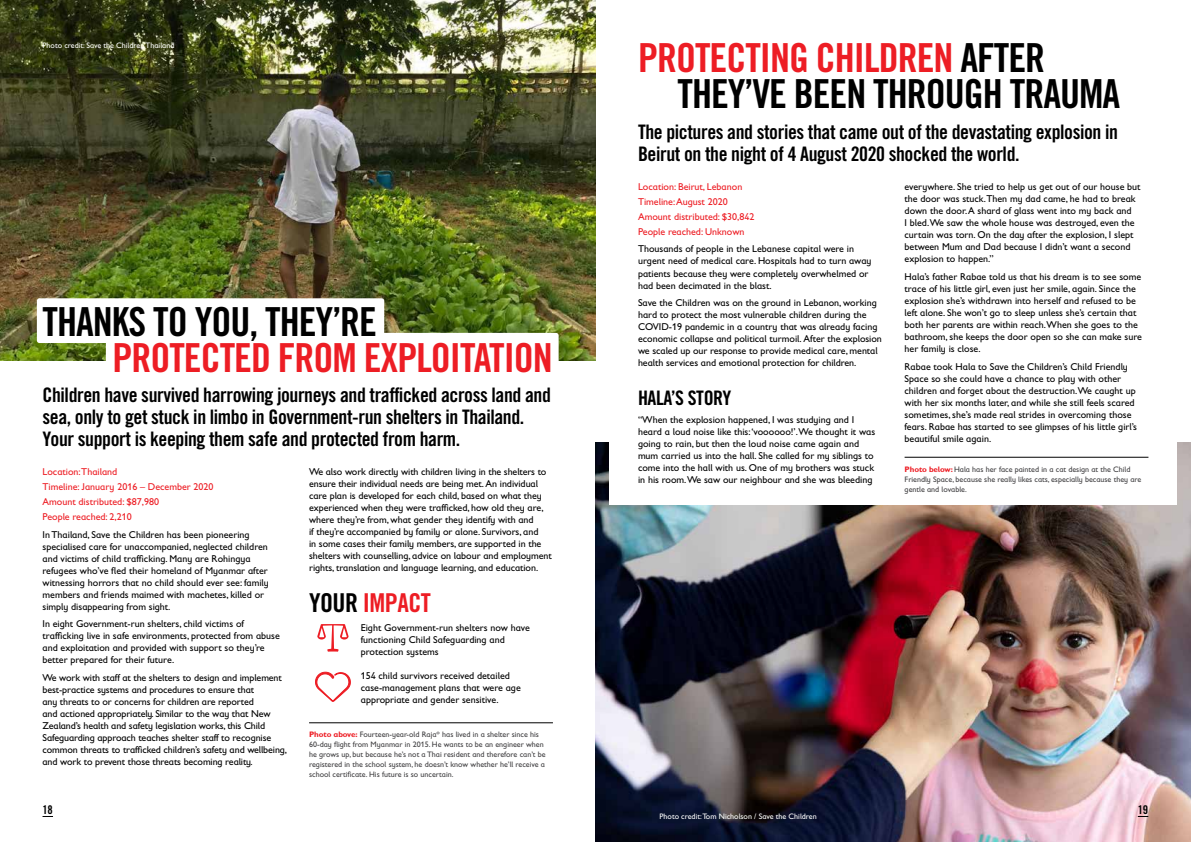
<style>
.page{position:relative;width:1191px;height:842px;background:#fff}
.page>*{position:absolute;margin:0;border:0;box-sizing:border-box;transform-origin:0 0}
.t1{font:40px/36px "Trade Gothic Bold Cond Twenty";letter-spacing:-.025em;color:#000}
.t2{font:40px "Trade Gothic Bold Cond Twenty";letter-spacing:-.025em;color:#ed1d24}
.t3{font:26px "Trade Gothic Bold Cond Twenty";letter-spacing:-.02em;color:#ed1d24}
.t4{font:20px/22px "Trade Gothic Bold Cond Twenty";letter-spacing:-.02em;color:#000}
.t5{font:12px "Trade Gothic Bold Cond Twenty";color:#000}
.t6{font:10px/12px "Gill Sans Infant Std";color:#000}
.t7{font:10px/14.8px "Gill Sans Infant Std";color:#ed1d24}
.t8{font:8px/10px "Gill Sans Infant Std";color:#414042}
.t9{font:8px "Gill Sans Infant Std";color:#fff}
.s1{color:#000}
.s2{font-weight:700;color:#ed1d24}
.s3{color:#ed1d24}
</style>
<div class="page">
<img style="left:595px;top:442px;width:596px;height:400px">
<div style="left:609px;top:96px;width:567px;height:409px;background:#fff"></div>
<img style="left:0;top:0;width:595px;height:360px">
<div style="left:37px;top:298px;width:347px;height:45px;background:#fff;border-radius:3px"></div>
<hr style="left:904px;top:457px;width:244px;height:1px;background:#000">
<div style="left:106px;top:333px;width:452px;height:50px;background:#fff;border-radius:3px"></div>
<hr style="left:309px;top:723px;width:244px;height:1px;background:#000">
<svg style="left:317px;top:624px;width:31px;height:28px"></svg>
<svg style="left:315px;top:672px;width:36px;height:30px"></svg>
<p class="t9" style="left:43px;top:41px;width:133px">Photo credit: Save the Children Thailand</p>
<h1 class="t1" style="left:43px;top:303px;width:336px">THANKS TO YOU, THEY’RE</h1>
<h1 class="t2" style="left:112px;top:333px;width:442px">PROTECTED FROM EXPLOITATION</h1>
<h3 class="t4" style="left:43px;top:384px;width:510px">Children have survived harrowing journeys and trafficked across land and sea, only to get stuck in limbo in Government-run shelters in Thailand.<br>Your support is keeping them safe and protected from harm.</h3>
<p class="t7" style="left:43px;top:465px;width:173px">Location:Thailand<br>Timeline: January 2016 – December 2020<br>Amount distributed: $87,980<br>People reached: 2,210</p>
<p class="t6" style="left:43px;top:528px;width:228px">In Thailand, Save the Children has been pioneering specialised care for unaccompanied, neglected children and victims of child trafficking. Many are Rohingya refugees who’ve fled their homeland of Myanmar after witnessing horrors that no child should ever see: family members and friends maimed with machetes, killed or simply disappearing from sight.</p>
<p class="t6" style="left:43px;top:618px;width:239px">In eight Government-run shelters, child victims of trafficking live in safe environments, protected from abuse and exploitation and provided with support so they’re better prepared for their future.</p>
<p class="t6" style="left:43px;top:671px;width:246px">We work with staff at the shelters to design and implement best-practice systems and procedures to ensure that<br>any threats to or concerns for children are reported<br>and actioned appropriately. Similar to the way that New Zealand’s health and safety legislation works, this Child Safeguarding approach teaches shelter staff to recognise common threats to trafficked children’s safety and wellbeing, and work to prevent those threats becoming reality.</p>
<p class="t6" style="left:309px;top:466px;width:244px">We also work directly with children living in the shelters to ensure their individual needs are being met. An individual care plan is developed for each child, based on what they experienced when they were trafficked, how old they are, where they’re from, what gender they identify with and<br>if they’re accompanied by family or alone. Survivors, and<br>in some cases their family members, are supported in the shelters with counselling, advice on labour and employment rights, translation and language learning, and education.</p>
<h2 class="t3" style="left:309px;top:586px;width:123px"><span class="s1">YOUR</span> IMPACT</h2>
<p class="t6" style="left:361px;top:621px;width:171px">Eight Government-run shelters now have functioning Child Safeguarding and protection systems</p>
<p class="t6" style="left:361px;top:669px;width:162px">154 child survivors received detailed case-management plans that were age appropriate and gender sensitive.</p>
<p class="t8" style="left:309px;top:729px;width:238px"><span class="s2">Photo above:</span> Fourteen-year-old Raja* has lived in a shelter since his 60-day flight from Myanmar in 2015. He wants to be an engineer when he grows up, but because he’s not a Thai resident and therefore can’t be registered in the school system, he doesn’t know whether he’ll receive a school certificate. His future is so uncertain.</p>
<h1 class="t1" style="left:677px;top:40px;width:444px;text-indent:-39px"><span class="s3">PROTECTING CHILDREN</span> AFTER<br>THEY’VE BEEN THROUGH TRAUMA</h1>
<h3 class="t4" style="left:638px;top:121px;width:481px">The pictures and stories that came out of the devastating explosion in<br>Beirut on the night of 4 August 2020 shocked the world.</h3>
<p class="t7" style="left:638px;top:179px;width:118px">Location: Beirut, Lebanon<br>Timeline: August 2020<br>Amount distributed: $30,842<br>People reached: Unknown</p>
<p class="t6" style="left:638px;top:243px;width:235px">Thousands of people in the Lebanese capital were in urgent need of medical care. Hospitals had to turn away patients because they were completely overwhelmed or had been decimated in the blast.</p>
<p class="t6" style="left:638px;top:297px;width:245px">Save the Children was on the ground in Lebanon, working hard to protect the most vulnerable children during the COVID-19 pandemic in a country that was already facing economic collapse and political turmoil. After the explosion we scaled up our response to provide medical care, mental health services and emotional protection for children.</p>
<h3 class="t4" style="left:638px;top:387px;width:95px">HALA’S STORY</h3>
<p class="t6" style="left:638px;top:413px;width:239px">“When the explosion happened, I was studying and I heard a loud noise like this: ‘voooooo!’.We thought it was going to rain, but then the loud noise came again and mum carried us into the hall. She called for my siblings to come into the hall with us. One of my brothers was stuck in his room.We saw our neighbour and she was bleeding</p>
<p class="t6" style="left:904px;top:181px;width:237px">everywhere. She tried to help us get out of our house but the door was stuck.Then my dad came, he had to break down the door. A shard of glass went into my back and<br>I bled.We saw the whole house was destroyed, even the curtain was torn. On the day after the explosion, I slept between Mum and Dad because I didn’t want a second explosion to happen.”</p>
<p class="t6" style="left:904px;top:271px;width:239px">Hala’s father Rabae told us that his dream is to see some trace of his little girl, even just her smile, again. Since the explosion she’s withdrawn into herself and refused to be left alone. She won’t go to sleep unless she’s certain that both her parents are within reach.When she goes to the bathroom, she keeps the door open so she can make sure her family is close.</p>
<p class="t6" style="left:904px;top:360px;width:234px">Rabae took Hala to Save the Children’s Child Friendly Space so she could have a chance to play with other children and forget about the destruction.We caught up with her six months later, and while she still feels scared sometimes, she’s made real strides in overcoming those fears. Rabae has started to see glimpses of his little girl’s beautiful smile again.</p>
<p class="t8" style="left:904px;top:464px;width:238px"><span class="s2">Photo below:</span> Hala has her face painted in a cat design at the Child<br>Friendly Space, because she really likes cats, especially because they are gentle and lovable.</p>
<p class="t5" style="left:43px;top:803px;width:12px">18</p>
<p class="t5" style="left:1137px;top:803px;width:12px">19</p>
<p class="t9" style="left:659px;top:812px;width:159px">Photo credit:Tom Nicholson / Save the Children</p>
</div>
